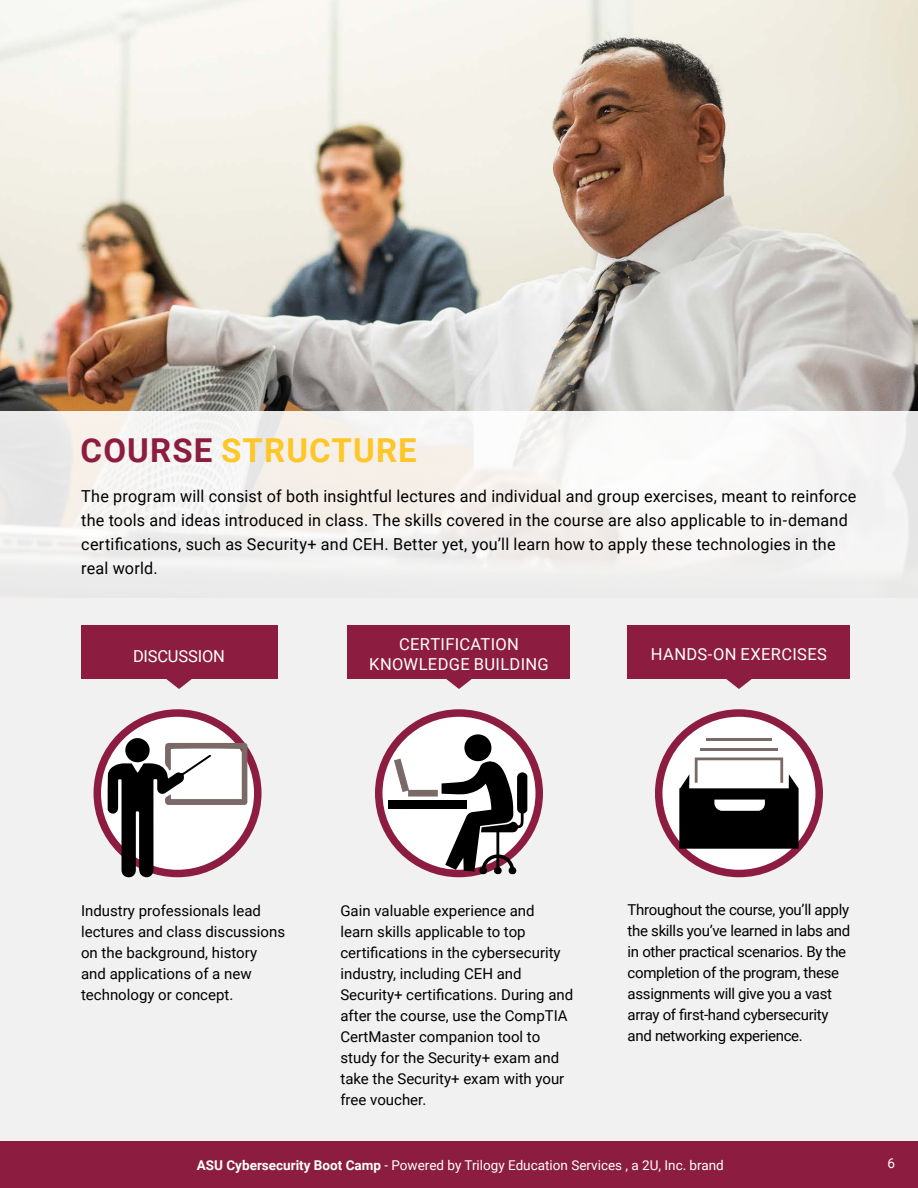
<style>
.page{position:relative;width:918px;height:1188px;background:#fff}
.page>*{position:absolute;margin:0;border:0;box-sizing:border-box;transform-origin:0 0}
.t1{font:700 33px "Roboto";letter-spacing:.035em;color:#ffc627}
.t2{font:16.5px/24px "Roboto";letter-spacing:.01em;color:#000}
.t3{font:16.5px/19.8px "Roboto";letter-spacing:.02em;color:#fff;text-align:center}
.t4{font:16.5px "Roboto";letter-spacing:-.015em;color:#fff}
.t5{font:15px/21px "Roboto";color:#000}
.t6{font:15px/21px "Roboto";letter-spacing:-.02em;color:#000}
.t7{font:13.5px "Roboto";color:#fff}
.s1{color:#8c1d40}
.s2{font-weight:700}
</style>
<div class="page">
<div style="left:0;top:1140px;width:918px;height:48px;background:#8c1d40"></div>
<img style="left:0;top:0;width:918px;height:412px">
<div style="left:0;top:598px;width:918px;height:543px;background:#f1f1f2"></div>
<div style="left:628px;top:625px;width:222px;height:54px;background:#8c1d40"></div>
<svg style="left:726px;top:679px;width:26px;height:10px"></svg>
<svg style="left:379px;top:713px;width:160px;height:161px;fill:#fff"></svg>
<div style="left:375px;top:709px;width:168px;height:168px;border:8px solid #8c1d40;border-radius:50%"></div>
<div style="left:348px;top:625px;width:222px;height:54px;background:#8c1d40"></div>
<svg style="left:446px;top:679px;width:26px;height:10px"></svg>
<svg style="left:97px;top:713px;width:161px;height:161px;fill:#fff"></svg>
<div style="left:94px;top:709px;width:168px;height:168px;border:8px solid #8c1d40;border-radius:50%"></div>
<svg style="left:108px;top:743px;width:139px;height:135px"></svg>
<div style="left:125px;top:738px;width:25px;height:24px;background:#000;border-radius:50%"></div>
<div style="left:81px;top:625px;width:196px;height:54px;background:#8c1d40"></div>
<svg style="left:166px;top:679px;width:26px;height:10px"></svg>
<div style="left:388px;top:800px;width:79px;height:8px;background:#000"></div>
<svg style="left:394px;top:734px;width:133px;height:141px"></svg>
<svg style="left:659px;top:713px;width:160px;height:161px;fill:#fff"></svg>
<div style="left:655px;top:709px;width:168px;height:168px;border:8px solid #8c1d40;border-radius:50%"></div>
<svg style="left:679px;top:757px;width:120px;height:92px"></svg>
<hr style="left:700px;top:748px;width:78px;height:2px;background:#7a6a67">
<hr style="left:706px;top:738px;width:66px;height:3px;background:#7a6a67">
<div style="left:0;top:412px;width:918px;height:186px;background:linear-gradient(to right,#f0eeec,#f6f4f4)"></div>
<h1 class="t1" style="left:81px;top:427px;width:338px"><span class="s1">COURSE</span> STRUCTURE</h1>
<p class="t2" style="left:81px;top:484px;width:777px">The program will consist of both insightful lectures and individual and group exercises, meant to reinforce the tools and ideas introduced in class. The skills covered in the course are also applicable to in-demand certifications, such as Security+ and CEH. Better yet, you’ll learn how to apply these technologies in the real world.</p>
<p class="t4" style="left:133px;top:644px;width:93px">DISCUSSION</p>
<p class="t3" style="left:369px;top:634px;width:181px">CERTIFICATION<br>KNOWLEDGE BUILDING</p>
<p class="t3" style="left:651px;top:643px;width:178px">HANDS-ON EXERCISES</p>
<p class="t5" style="left:81px;top:899px;width:206px">Industry professionals lead lectures and class discussions on the background, history and applications of a new technology or concept.</p>
<p class="t5" style="left:340px;top:899px;width:234px">Gain valuable experience and<br>learn skills applicable to top certifications in the cybersecurity industry, including CEH and<br>Security+ certifications. During and after the course, use the CompTIA<br>CertMaster companion tool to study for the Security+ exam and take the Security+ exam with your free voucher.</p>
<p class="t6" style="left:628px;top:899px;width:224px">Throughout the course, you’ll apply the skills you’ve learned in labs and in other practical scenarios. By the completion of the program, these assignments will give you a vast array of first-hand cybersecurity and networking experience.</p>
<p class="t7" style="left:197px;top:1155px;width:529px"><span class="s2">ASU Cybersecurity Boot Camp</span> - Powered by Trilogy Education Services , a 2U, Inc. brand</p>
<p class="t7" style="left:888px;top:1154px;width:9px">6</p>
</div>
